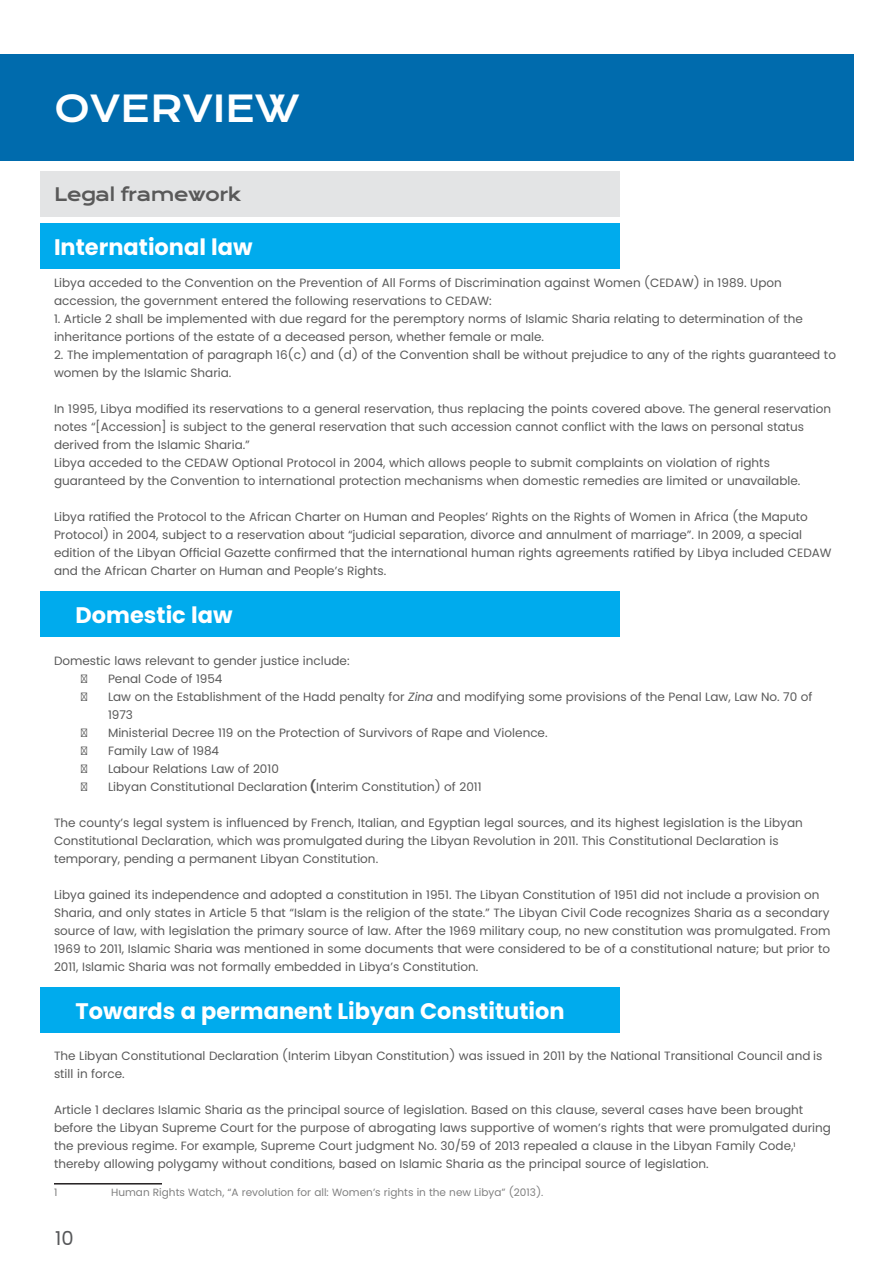
<style>
.page{position:relative;width:893px;height:1263px;background:#fff}
.page>*{position:absolute;margin:0;border:0;box-sizing:border-box;transform-origin:0 0}
.Heading_2_wrd_2{font:36px "Krona One";color:#fff}
.Heading_3_wrd_2{font:700 22.5px "Poppins";color:#fff}
.Title_wrd_2{font:700 22.5px "Poppins";color:#fff}
.t1{font:19.5px "Poppins";color:#57585a}
.Title_wrd_2-2{font:18px "Krona One";letter-spacing:-.04em;color:#595959}
.Normal_wrd_2{font:12px/18px "Poppins";color:#595959}
.t2{font:10.5px "Poppins";color:#808080}
.s1{font-style:italic}
.s2{font-weight:700}
</style>
<div class="page">
<div style="left:0;top:54px;width:854px;height:106px;background:#006bad"></div>
<div style="left:40px;top:223px;width:580px;height:45px;background:#00abed"></div>
<div style="left:40px;top:591px;width:580px;height:45px;background:#00abed"></div>
<div style="left:40px;top:988px;width:580px;height:45px;background:#00abed"></div>
<div style="left:40px;top:171px;width:580px;height:45px;background:#e3e4e5"></div>
<hr style="left:54px;top:1183px;width:108px;height:1px;background:#231f20">
<p class="Heading_2_wrd_2" style="left:54px;top:86px;width:247px">OVERVIEW</p>
<p class="Title_wrd_2-2" style="left:54px;top:183px;width:189px">Legal framework</p>
<p class="Title_wrd_2" style="left:54px;top:234px;width:200px">International law</p>
<p class="Normal_wrd_2" style="left:54px;top:274px;width:729px">Libya acceded to the Convention on the Prevention of All Forms of Discrimination against Women (CEDAW) in 1989. Upon accession, the government entered the following reservations to CEDAW:</p>
<p class="Normal_wrd_2" style="left:54px;top:310px;width:750px">1. Article 2 shall be implemented with due regard for the peremptory norms of Islamic Sharia relating to determination of the inheritance portions of the estate of a deceased person, whether female or male.</p>
<p class="Normal_wrd_2" style="left:54px;top:346px;width:783px">2. The implementation of paragraph 16(c) and (d) of the Convention shall be without prejudice to any of the rights guaranteed to women by the Islamic Sharia.</p>
<p class="Normal_wrd_2" style="left:54px;top:400px;width:779px">In 1995, Libya modified its reservations to a general reservation, thus replacing the points covered above. The general reservation notes “[Accession] is subject to the general reservation that such accession cannot conflict with the laws on personal status derived from the Islamic Sharia.”</p>
<p class="Normal_wrd_2" style="left:54px;top:454px;width:748px">Libya acceded to the CEDAW Optional Protocol in 2004, which allows people to submit complaints on violation of rights guaranteed by the Convention to international protection mechanisms when domestic remedies are limited or unavailable.</p>
<p class="Normal_wrd_2" style="left:54px;top:508px;width:779px">Libya ratified the Protocol to the African Charter on Human and Peoples’ Rights on the Rights of Women in Africa (the Maputo Protocol) in 2004, subject to a reservation about “judicial separation, divorce and annulment of marriage”. In 2009, a special edition of the Libyan Official Gazette confirmed that the international human rights agreements ratified by Libya included CEDAW and the African Charter on Human and People’s Rights.</p>
<p class="Heading_3_wrd_2" style="left:76px;top:602px;width:158px">Domestic law</p>
<p class="Normal_wrd_2" style="left:54px;top:651px;width:297px">Domestic laws relevant to gender justice include:</p>
<p class="Normal_wrd_2" style="left:81px;top:669px;width:143px">● Penal Code of 1954</p>
<p class="Normal_wrd_2" style="left:108px;top:687px;width:706px;text-indent:-27px">● Law on the Establishment of the Hadd penalty for <span class="s1">Zina</span> and modifying some provisions of the Penal Law, Law No. 70 of<br>1973</p>
<p class="Normal_wrd_2" style="left:81px;top:723px;width:468px">● Ministerial Decree 119 on the Protection of Survivors of Rape and Violence.</p>
<p class="Normal_wrd_2" style="left:81px;top:741px;width:140px">● Family Law of 1984</p>
<p class="Normal_wrd_2" style="left:81px;top:759px;width:199px">● Labour Relations Law of 2010</p>
<p class="Normal_wrd_2" style="left:81px;top:777px;width:402px">● Libyan Constitutional Declaration <span class="s2">(</span>Interim Constitution) of 2011</p>
<p class="Normal_wrd_2" style="left:54px;top:813px;width:750px">The county’s legal system is influenced by French, Italian, and Egyptian legal sources, and its highest legislation is the Libyan<br>Constitutional Declaration, which was promulgated during the Libyan Revolution in 2011. This Constitutional Declaration is temporary, pending a permanent Libyan Constitution.</p>
<p class="Normal_wrd_2" style="left:54px;top:885px;width:778px">Libya gained its independence and adopted a constitution in 1951. The Libyan Constitution of 1951 did not include a provision on Sharia, and only states in Article 5 that “Islam is the religion of the state.” The Libyan Civil Code recognizes Sharia as a secondary source of law, with legislation the primary source of law. After the 1969 military coup, no new constitution was promulgated. From 1969 to 2011, Islamic Sharia was mentioned in some documents that were considered to be of a constitutional nature; but prior to 2011, Islamic Sharia was not formally embedded in Libya’s Constitution.</p>
<p class="Heading_3_wrd_2" style="left:76px;top:998px;width:490px">Towards a permanent Libyan Constitution</p>
<p class="Normal_wrd_2" style="left:54px;top:1047px;width:770px">The Libyan Constitutional Declaration (Interim Libyan Constitution) was issued in 2011 by the National Transitional Council and is still in force.</p>
<p class="Normal_wrd_2" style="left:54px;top:1101px;width:778px">Article 1 declares Islamic Sharia as the principal source of legislation. Based on this clause, several cases have been brought before the Libyan Supreme Court for the purpose of abrogating laws supportive of women’s rights that were promulgated during the previous regime. For example, Supreme Court judgment No. 30/59 of 2013 repealed a clause in the Libyan Family Code,<sup>1 </sup>thereby allowing polygamy without conditions, based on Islamic Sharia as the principal source of legislation.</p>
<p class="t2" style="left:54px;top:1186px;width:5px">1</p>
<p class="t2" style="left:111px;top:1186px;width:434px">Human Rights Watch, “A revolution for all: Women’s rights in the new Libya” (2013).</p>
<h3 class="t1" style="left:55px;top:1227px;width:20px">10</h3>
</div>
